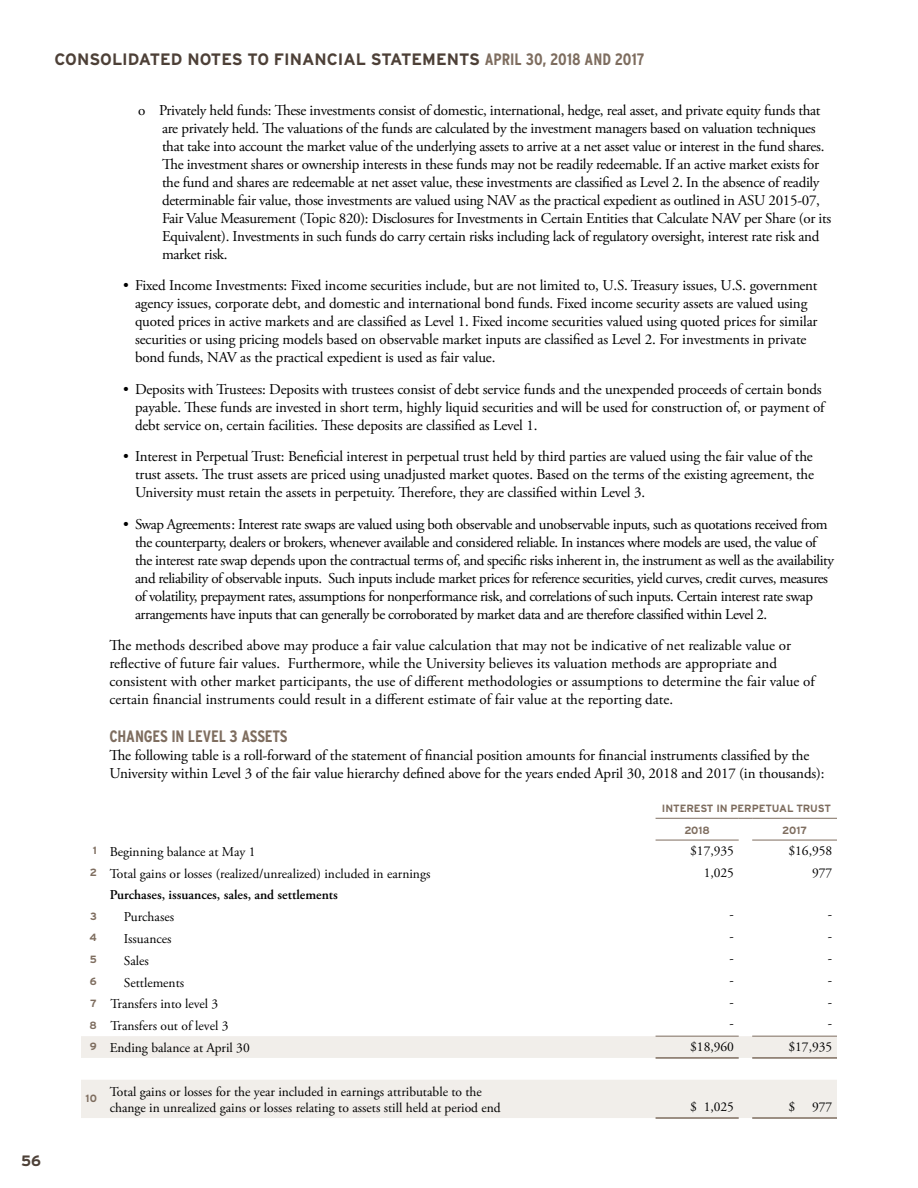
<style>
.page{position:relative;width:918px;height:1188px;background:#fff}
.page>*{position:absolute;margin:0;border:0;box-sizing:border-box;transform-origin:0 0}
.table_cell_style{font:700 16.5px "Interstate";color:#4d4037}
.financial_subhead{font:700 condensed 16.5px "Interstate";letter-spacing:-.01em;color:#7e6d5f}
.financial_body{font:15px/18px "Adobe Garamond Pro";letter-spacing:-.02em;color:#000}
.financial_body-2{font:15px/18px "Adobe Garamond Pro";color:#000}
.t1{font:700 15px "Interstate";color:#4d4037}
.table_left_header{font:13.5px/16.5px "Adobe Garamond Pro";color:#000}
.indented_cell{font:13.5px "Adobe Garamond Pro";color:#000}
.table_left_header-2{font:600 13.5px "Adobe Garamond Pro";color:#000}
.table_header{font:700 10.5px "Interstate";letter-spacing:-.01em;color:#7e6d5f}
.numbered_list{font:700 10.5px "Interstate";color:#7e6d5f}
.s1{font-stretch:condensed;color:#7e6d5f}
</style>
<div class="page">
<svg style="left:81px;top:1036px;width:756px;height:82px;fill:#f1eeea"></svg>
<hr style="left:656px;top:818px;width:83px;height:1px;background:#7e6d5f">
<svg style="left:739px;top:818px;width:13px;height:1px"></svg>
<hr style="left:752px;top:818px;width:85px;height:1px;background:#7e6d5f">
<hr style="left:656px;top:840px;width:83px;height:1px;background:#7e6d5f">
<hr style="left:752px;top:840px;width:85px;height:1px;background:#7e6d5f">
<hr style="left:656px;top:1036px;width:83px;height:1px;background:#7e6d5f">
<hr style="left:752px;top:1036px;width:85px;height:1px;background:#7e6d5f">
<hr style="left:656px;top:1057px;width:83px;height:2px;background:#7e6d5f">
<hr style="left:752px;top:1057px;width:85px;height:2px;background:#7e6d5f">
<hr style="left:656px;top:1117px;width:83px;height:2px;background:#7e6d5f">
<hr style="left:752px;top:1117px;width:85px;height:2px;background:#7e6d5f">
<p class="table_cell_style" style="left:55px;top:50px;width:591px">CONSOLIDATED NOTES TO FINANCIAL STATEMENTS <span class="s1">APRIL 30, 2018 AND 2017</span></p>
<p class="financial_body" style="left:162px;top:101px;width:671px;text-indent:-24px">o Privately held funds: These investments consist of domestic, international, hedge, real asset, and private equity funds that are privately held. The valuations of the funds are calculated by the investment managers based on valuation techniques that take into account the market value of the underlying assets to arrive at a net asset value or interest in the fund shares.<br>The investment shares or ownership interests in these funds may not be readily redeemable. If an active market exists for the fund and shares are redeemable at net asset value, these investments are classified as Level 2. In the absence of readily determinable fair value, those investments are valued using NAV as the practical expedient as outlined in ASU 2015-07, Fair Value Measurement (Topic 820): Disclosures for Investments in Certain Entities that Calculate NAV per Share (or its Equivalent). Investments in such funds do carry certain risks including lack of regulatory oversight, interest rate risk and market risk.</p>
<p class="financial_body" style="left:135px;top:277px;width:684px;text-indent:-12px">• Fixed Income Investments: Fixed income securities include, but are not limited to, U.S. Treasury issues, U.S. government agency issues, corporate debt, and domestic and international bond funds. Fixed income security assets are valued using quoted prices in active markets and are classified as Level 1. Fixed income securities valued using quoted prices for similar securities or using pricing models based on observable market inputs are classified as Level 2. For investments in private bond funds, NAV as the practical expedient is used as fair value.</p>
<p class="financial_body" style="left:135px;top:380px;width:691px;text-indent:-12px">• Deposits with Trustees: Deposits with trustees consist of debt service funds and the unexpended proceeds of certain bonds payable. These funds are invested in short term, highly liquid securities and will be used for construction of, or payment of debt service on, certain facilities. These deposits are classified as Level 1.</p>
<p class="financial_body" style="left:135px;top:448px;width:681px;text-align:justify;text-indent:-12px">• Interest in Perpetual Trust: Beneficial interest in perpetual trust held by third parties are valued using the fair value of the trust assets. The trust assets are priced using unadjusted market quotes. Based on the terms of the existing agreement, the University must retain the assets in perpetuity. Therefore, they are classified within Level 3.</p>
<p class="financial_body" style="left:135px;top:515px;width:701px;text-indent:-12px">• Swap Agreements: Interest rate swaps are valued using both observable and unobservable inputs, such as quotations received from the counterparty, dealers or brokers, whenever available and considered reliable. In instances where models are used, the value of the interest rate swap depends upon the contractual terms of, and specific risks inherent in, the instrument as well as the availability and reliability of observable inputs. Such inputs include market prices for reference securities, yield curves, credit curves, measures of volatility, prepayment rates, assumptions for nonperformance risk, and correlations of such inputs. Certain interest rate swap arrangements have inputs that can generally be corroborated by market data and are therefore classified within Level 2.</p>
<p class="financial_body-2" style="left:110px;top:637px;width:707px">The methods described above may produce a fair value calculation that may not be indicative of net realizable value or reflective of future fair values. Furthermore, while the University believes its valuation methods are appropriate and consistent with other market participants, the use of different methodologies or assumptions to determine the fair value of certain financial instruments could result in a different estimate of fair value at the reporting date.</p>
<p class="financial_subhead" style="left:109px;top:727px;width:180px">CHANGES IN LEVEL 3 ASSETS</p>
<p class="financial_body" style="left:110px;top:747px;width:717px">The following table is a roll-forward of the statement of financial position amounts for financial instruments classified by the<br>University within Level 3 of the fair value hierarchy defined above for the years ended April 30, 2018 and 2017 (in thousands):</p>
<p class="table_header" style="left:662px;top:803px;width:171px">INTEREST IN PERPETUAL TRUST</p>
<p class="table_header" style="left:684px;top:825px;width:27px">2018</p>
<p class="table_header" style="left:782px;top:825px;width:26px">2017</p>
<p class="numbered_list" style="left:93px;top:845px;width:6px">1</p>
<p class="table_left_header" style="left:110px;top:844px;width:147px">Beginning balance at May 1</p>
<p class="indented_cell" style="left:690px;top:843px;width:45px">$17,935</p>
<p class="indented_cell" style="left:788px;top:843px;width:45px">$16,958</p>
<p class="numbered_list" style="left:90px;top:867px;width:9px">2</p>
<p class="table_left_header" style="left:110px;top:866px;width:322px">Total gains or losses (realized/unrealized) included in earnings</p>
<p class="indented_cell" style="left:704px;top:865px;width:32px">1,025</p>
<p class="indented_cell" style="left:812px;top:865px;width:22px">977</p>
<p class="table_left_header-2" style="left:110px;top:887px;width:230px">Purchases, issuances, sales, and settlements</p>
<p class="numbered_list" style="left:90px;top:910px;width:8px">3</p>
<p class="table_left_header" style="left:124px;top:909px;width:52px">Purchases</p>
<p class="indented_cell" style="left:730px;top:908px;width:6px">-</p>
<p class="indented_cell" style="left:828px;top:908px;width:6px">-</p>
<p class="numbered_list" style="left:90px;top:932px;width:9px">4</p>
<p class="table_left_header" style="left:124px;top:931px;width:49px">Issuances</p>
<p class="indented_cell" style="left:730px;top:930px;width:6px">-</p>
<p class="indented_cell" style="left:828px;top:930px;width:6px">-</p>
<p class="numbered_list" style="left:90px;top:954px;width:9px">5</p>
<p class="table_left_header" style="left:124px;top:953px;width:26px">Sales</p>
<p class="indented_cell" style="left:730px;top:952px;width:6px">-</p>
<p class="indented_cell" style="left:828px;top:952px;width:6px">-</p>
<p class="numbered_list" style="left:90px;top:976px;width:8px">6</p>
<p class="table_left_header" style="left:124px;top:975px;width:62px">Settlements</p>
<p class="indented_cell" style="left:730px;top:973px;width:6px">-</p>
<p class="indented_cell" style="left:828px;top:973px;width:6px">-</p>
<p class="numbered_list" style="left:90px;top:997px;width:8px">7</p>
<p class="table_left_header" style="left:110px;top:996px;width:109px">Transfers into level 3</p>
<p class="indented_cell" style="left:730px;top:995px;width:6px">-</p>
<p class="indented_cell" style="left:828px;top:995px;width:6px">-</p>
<p class="numbered_list" style="left:90px;top:1019px;width:9px">8</p>
<p class="table_left_header" style="left:110px;top:1018px;width:120px">Transfers out of level 3</p>
<p class="indented_cell" style="left:730px;top:1017px;width:6px">-</p>
<p class="indented_cell" style="left:828px;top:1017px;width:6px">-</p>
<p class="numbered_list" style="left:90px;top:1041px;width:8px">9</p>
<p class="table_left_header" style="left:110px;top:1040px;width:142px">Ending balance at April 30</p>
<p class="indented_cell" style="left:690px;top:1039px;width:45px">$18,960</p>
<p class="indented_cell" style="left:788px;top:1039px;width:45px">$17,935</p>
<p class="numbered_list" style="left:86px;top:1093px;width:13px">10</p>
<p class="table_left_header" style="left:110px;top:1083px;width:393px">Total gains or losses for the year included in earnings attributable to the change in unrealized gains or losses relating to assets still held at period end</p>
<p class="indented_cell" style="left:690px;top:1099px;width:45px">$ 1,025</p>
<p class="indented_cell" style="left:788px;top:1099px;width:8px">$</p>
<p class="indented_cell" style="left:812px;top:1099px;width:22px">977</p>
<p class="t1" style="left:21px;top:1153px;width:22px">56</p>
</div>
